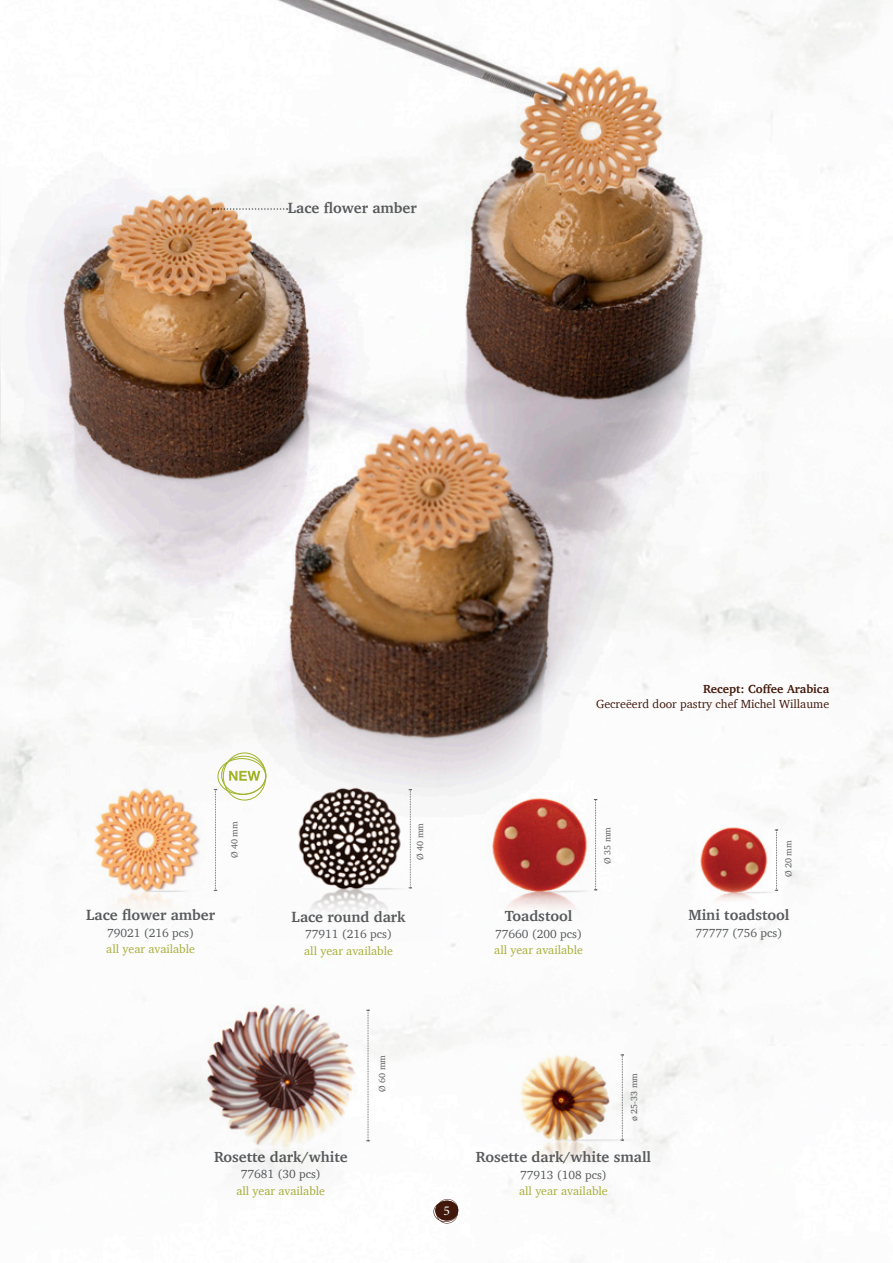
<style>
.page{position:relative;width:893px;height:1263px;background:#fff}
.page>*{position:absolute;margin:0;border:0;box-sizing:border-box;transform-origin:0 0}
.t1{font:700 15px "Charter";color:#57595b}
.t2{font:13.5px "Minion Pro";color:#fff}
.t3{font:12px "Charter";color:#a7ad36}
.t4{font:12px "Charter";color:#57595b}
.t5{font:12px "Charter";color:#41180a}
.t6{font:700 12px "Charter";color:#41180a}
.t7{font:9px "Charter";color:#57595b}
</style>
<div class="page">
<img style="left:194px;top:1045px;width:178px;height:133px">
<svg style="left:366px;top:1045px;width:4px;height:96px"></svg>
<img style="left:520px;top:1045px;width:143px;height:117px">
<svg style="left:621px;top:1054px;width:3px;height:87px"></svg>
<svg style="left:433px;top:1199px;width:25px;height:24px"></svg>
<img style="left:0;top:0;width:893px;height:1045px">
<p class="t1" style="left:288px;top:195px;width:130px">Lace flower amber</p>
<p class="t6" style="left:703px;top:678px;width:127px">Recept: Coffee Arabica</p>
<p class="t5" style="left:596px;top:693px;width:235px">Gecreëerd door pastry chef Michel Willaume</p>
<p class="t7" style="left:227px;top:858px;width:38px;rotate:-90deg">Ø 40 mm</p>
<p class="t1" style="left:86px;top:902px;width:130px">Lace flower amber</p>
<p class="t4" style="left:107px;top:922px;width:88px">79021 (216 pcs)</p>
<p class="t3" style="left:106px;top:939px;width:90px">all year available</p>
<p class="t7" style="left:412px;top:860px;width:38px;rotate:-90deg">Ø 40 mm</p>
<p class="t1" style="left:292px;top:903px;width:116px">Lace round dark</p>
<p class="t4" style="left:305px;top:923px;width:88px">77911 (216 pcs)</p>
<p class="t3" style="left:304px;top:940px;width:90px">all year available</p>
<p class="t1" style="left:505px;top:903px;width:69px">Toadstool</p>
<p class="t4" style="left:495px;top:923px;width:88px">77660 (200 pcs)</p>
<p class="t3" style="left:494px;top:940px;width:90px">all year available</p>
<p class="t7" style="left:600px;top:864px;width:38px;rotate:-90deg">Ø 35 mm</p>
<p class="t7" style="left:780px;top:877px;width:38px;rotate:-90deg">Ø 20 mm</p>
<p class="t1" style="left:688px;top:902px;width:102px">Mini toadstool</p>
<p class="t4" style="left:695px;top:922px;width:88px">77777 (756 pcs)</p>
<p class="t1" style="left:214px;top:1144px;width:135px">Rosette dark/white</p>
<p class="t4" style="left:241px;top:1164px;width:82px">77681 (30 pcs)</p>
<p class="t3" style="left:236px;top:1180px;width:90px">all year available</p>
<p class="t7" style="left:374px;top:1092px;width:38px;rotate:-90deg">Ø 60 mm</p>
<p class="t2" style="left:443px;top:1202px;width:8px">5</p>
<p class="t7" style="left:626px;top:1121px;width:49px;rotate:-90deg">ø 25-33 mm</p>
<p class="t1" style="left:476px;top:1144px;width:177px">Rosette dark/white small</p>
<p class="t4" style="left:520px;top:1164px;width:88px">77913 (108 pcs)</p>
<p class="t3" style="left:519px;top:1180px;width:90px">all year available</p>
</div>
